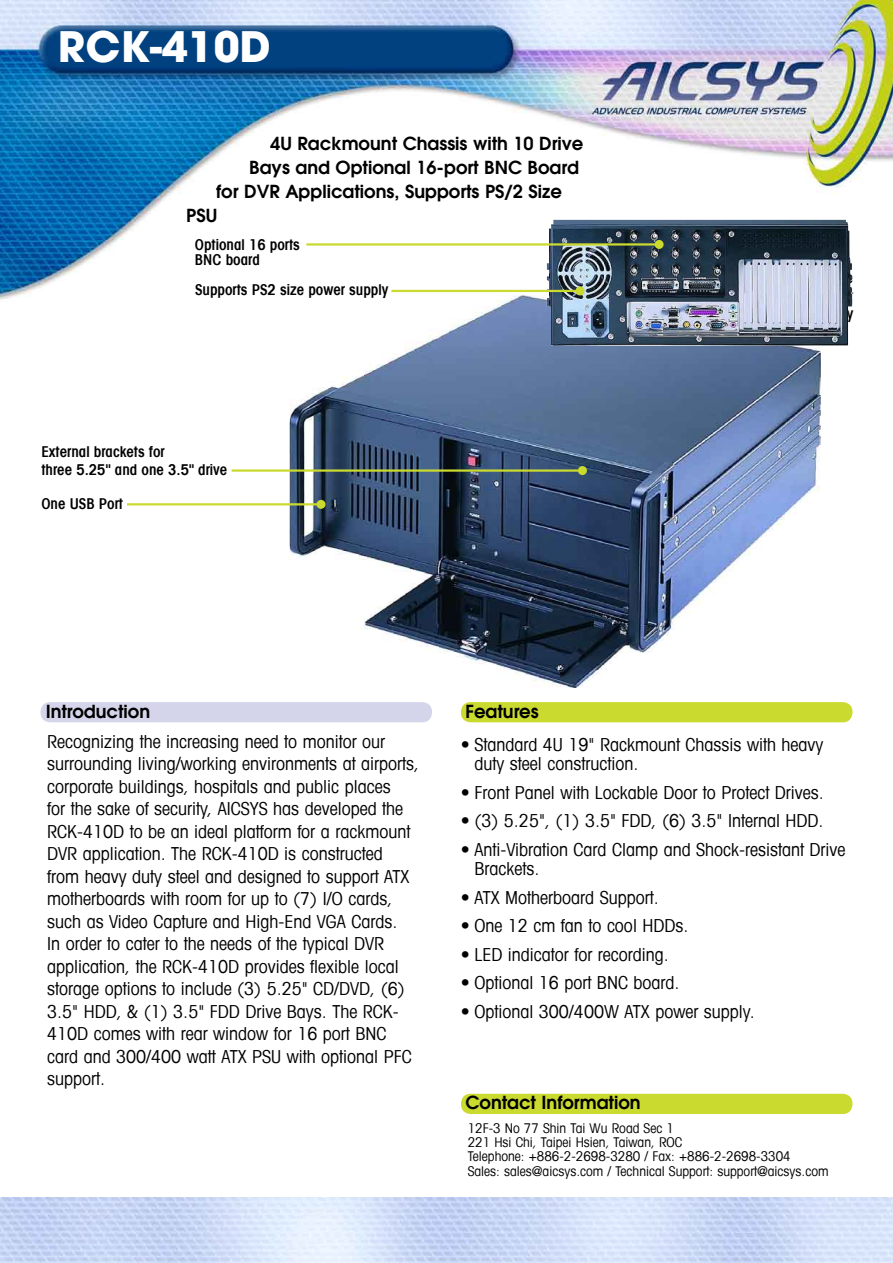
<style>
.page{position:relative;width:893px;height:1263px;background:#fff}
.page>*{position:absolute;margin:0;border:0;box-sizing:border-box;transform-origin:0 0}
.t1{font:700 42px "Avant Garde";color:#fff}
.t2{font:condensed 18px/22.5px "Avant Garde";color:#000}
.t3{font:600 18px "Avant Garde";color:#000}
.t4{font:600 condensed 15px/18px "Avant Garde";color:#000}
.t5{font:condensed 13.5px/14.2px "Avant Garde";color:#000}
</style>
<div class="page">
<img style="left:0;top:0;width:893px;height:302px">
<img style="left:0;top:1198px;width:893px;height:65px">
<img style="left:290px;top:295px;width:531px;height:392px">
<div style="left:40px;top:702px;width:392px;height:20px;background:#d4d5ea"></div>
<div style="left:461px;top:702px;width:391px;height:20px;background:#cada2e"></div>
<div style="left:461px;top:1094px;width:391px;height:20px;background:#cada2e"></div>
<hr style="left:232px;top:469px;width:350px;height:3px;background:#cada2e">
<div style="left:578px;top:466px;width:9px;height:9px;background:#cada2e;border-radius:50%"></div>
<img style="left:547px;top:220px;width:305px;height:126px">
<hr style="left:127px;top:503px;width:194px;height:2px;background:#cada2e">
<div style="left:317px;top:500px;width:9px;height:9px;background:#cada2e;border-radius:50%"></div>
<hr style="left:306px;top:243px;width:353px;height:3px;background:#cada2e">
<div style="left:655px;top:240px;width:9px;height:9px;background:#cada2e;border-radius:50%"></div>
<hr style="left:391px;top:290px;width:189px;height:2px;background:#cada2e">
<div style="left:575px;top:286px;width:9px;height:9px;background:#cada2e;border-radius:50%"></div>
<p class="t1" style="left:58px;top:19px;width:214px">RCK-410D</p>
<p class="t3" style="left:270px;top:131px;width:315px">4U Rackmount Chassis with 10 Drive</p>
<p class="t3" style="left:249px;top:155px;width:331px">Bays and Optional 16-port BNC Board</p>
<p class="t3" style="left:216px;top:179px;width:347px">for DVR Applications, Supports PS/2 Size</p>
<p class="t3" style="left:186px;top:203px;width:32px">PSU</p>
<p class="t4" style="left:195px;top:237px;width:107px;line-height:15px">Optional 16 ports<br>BNC board</p>
<p class="t4" style="left:195px;top:280px;width:195px">Supports PS2 size power supply</p>
<p class="t4" style="left:41px;top:443px;width:187px">External brackets for<br>three 5.25" and one 3.5" drive</p>
<p class="t4" style="left:41px;top:494px;width:83px">One USB Port</p>
<p class="t3" style="left:46px;top:699px;width:106px">Introduction</p>
<p class="t2" style="left:47px;top:730px;width:373px">Recognizing the increasing need to monitor our surrounding living/working environments at airports, corporate buildings, hospitals and public places<br>for the sake of security, AICSYS has developed the RCK-410D to be an ideal platform for a rackmount DVR application. The RCK-410D is constructed from heavy duty steel and designed to support ATX motherboards with room for up to (7) I/O cards, such as Video Capture and High-End VGA Cards.<br>In order to cater to the needs of the typical DVR application, the RCK-410D provides flexible local storage options to include (3) 5.25" CD/DVD, (6)<br>3.5" HDD, &amp; (1) 3.5" FDD Drive Bays. The RCK-410D comes with rear window for 16 port BNC card and 300/400 watt ATX PSU with optional PFC support.</p>
<p class="t3" style="left:465px;top:700px;width:75px">Features</p>
<p class="t2" style="left:474px;top:734px;width:351px;line-height:19.5px;text-indent:-14px">• Standard 4U 19" Rackmount Chassis with heavy duty steel construction.</p>
<p class="t2" style="left:461px;top:781px;width:364px">• Front Panel with Lockable Door to Protect Drives.</p>
<p class="t2" style="left:461px;top:809px;width:364px">• (3) 5.25", (1) 3.5" FDD, (6) 3.5" Internal HDD.</p>
<p class="t2" style="left:474px;top:839px;width:373px;line-height:19.5px;text-indent:-14px">• Anti-Vibration Card Clamp and Shock-resistant Drive<br>Brackets.</p>
<p class="t2" style="left:461px;top:886px;width:199px">• ATX Motherboard Support.</p>
<p class="t2" style="left:461px;top:914px;width:229px">• One 12 cm fan to cool HDDs.</p>
<p class="t2" style="left:461px;top:943px;width:209px">• LED indicator for recording.</p>
<p class="t2" style="left:461px;top:971px;width:220px">• Optional 16 port BNC board.</p>
<p class="t2" style="left:461px;top:1000px;width:295px">• Optional 300/400W ATX power supply.</p>
<p class="t3" style="left:465px;top:1091px;width:177px">Contact Information</p>
<p class="t5" style="left:468px;top:1120px;width:362px">12F-3 No 77 Shin Tai Wu Road Sec 1<br>221 Hsi Chi, Taipei Hsien, Taiwan, ROC<br>Telephone: +886-2-2698-3280 / Fax: +886-2-2698-3304<br>Sales: sales@aicsys.com / Technical Support: support@aicsys.com</p>
</div>
